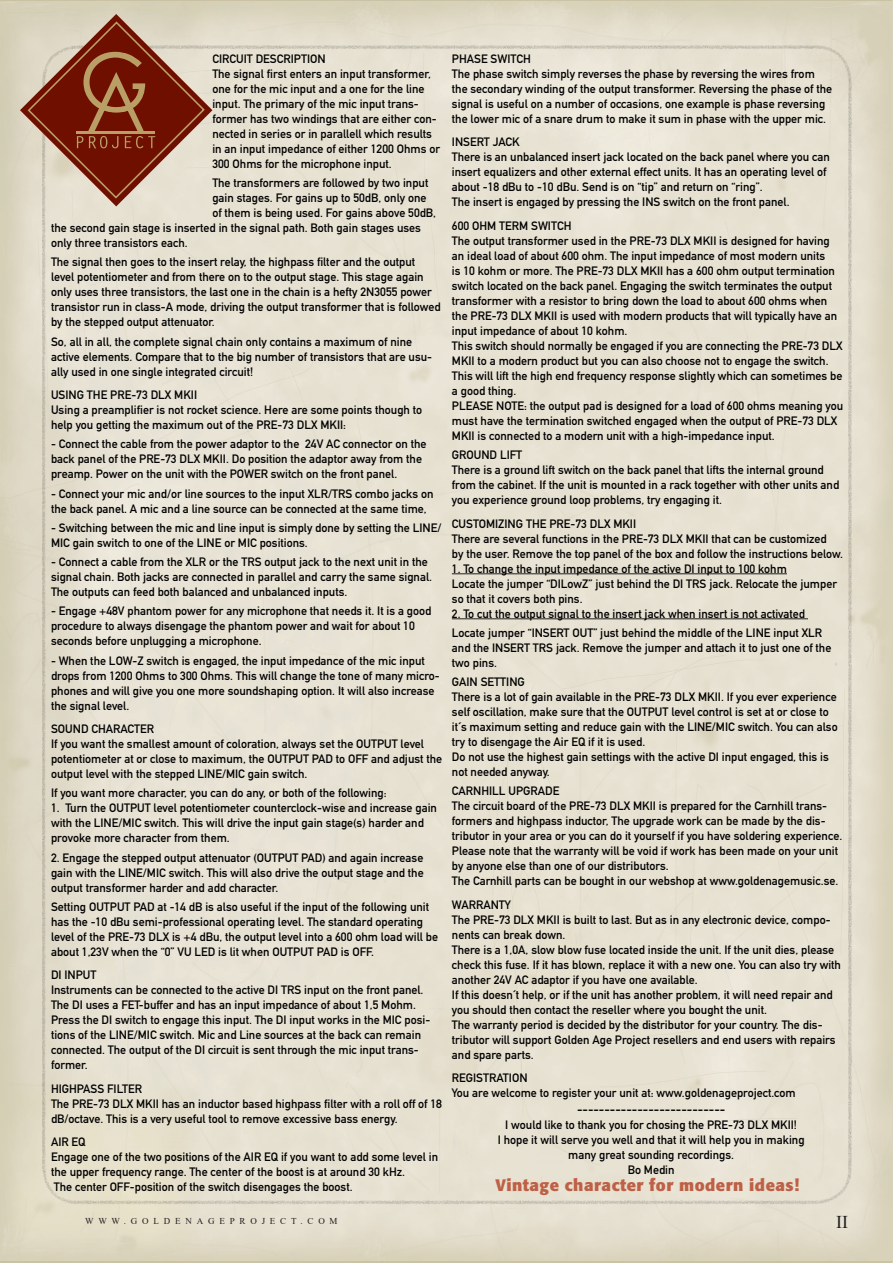
<style>
.page{position:relative;width:893px;height:1263px;background:#fff}
.page>*{position:absolute;margin:0;border:0;box-sizing:border-box;transform-origin:0 0}
.t1{font:18px "Times New Roman";color:#231f20}
.t2{font:700 16.5px "Formata";letter-spacing:.03em;color:#be6045}
.t3{font:13.5px "DIN Mittelschrift";color:#000}
.t4{font:12px/15px "DIN Mittelschrift";color:#000}
.t5{font:9px "Times New Roman";letter-spacing:.535em;color:#231f20}
</style>
<div class="page">
<hr style="left:0;top:1261px;width:893px;height:2px;background:#c2b896">
<hr style="left:0;top:0;width:893px;height:1px;background:#c2b896">
<hr style="left:892px;top:0;width:1px;height:1263px;background:#d9d2bc">
<svg style="left:20px;top:14px;width:192px;height:192px"></svg>
<hr style="left:77px;top:131px;width:78px;height:3px;background:#b99f66">
<hr style="left:452px;top:573px;width:335px;height:1px;background:#231f20">
<hr style="left:452px;top:618px;width:356px;height:1px;background:#231f20">
<p class="t4" style="left:212px;top:51px;width:229px">CIRCUIT DESCRIPTION<br>The signal first enters an input transformer, one for the mic input and a one for the line input. The primary of the mic input trans&shy;former has two windings that are either con&shy;nected in series or in parallell which results in an input impedance of either 1200 Ohms or 300 Ohms for the microphone input.</p>
<p class="t4" style="left:212px;top:175px;width:217px">The transformers are followed by two input</p>
<p class="t4" style="left:212px;top:190px;width:216px">gain stages. For gains up to 50dB, only one</p>
<p class="t4" style="left:212px;top:205px;width:225px">of them is being used. For gains above 50dB,</p>
<p class="t4" style="left:51px;top:220px;width:371px">the second gain stage is inserted in the signal path. Both gain stages uses</p>
<p class="t4" style="left:51px;top:235px;width:138px">only three transistors each.</p>
<p class="t4" style="left:51px;top:255px;width:391px">The signal then goes to the insert relay, the highpass filter and the output level potentiometer and from there on to the output stage. This stage again only uses three transistors, the last one in the chain is a hefty 2N3055 power transistor run in class-A mode, driving the output transformer that is followed by the stepped output attenuator.</p>
<p class="t4" style="left:51px;top:334px;width:383px">So, all in all, the complete signal chain only contains a maximum of nine active elements. Compare that to the big number of transistors that are usu&shy;ally used in one single integrated circuit!</p>
<p class="t4" style="left:51px;top:387px;width:373px">USING THE PRE-73 DLX MKII<br>Using a preamplifier is not rocket science. Here are some points though to help you getting the maximum out of the PRE-73 DLX MKII:</p>
<p class="t4" style="left:51px;top:437px;width:377px">- Connect the cable from the power adaptor to the 24V AC connector on the back panel of the PRE-73 DLX MKII. Do position the adaptor away from the preamp. Power on the unit with the POWER switch on the front panel.</p>
<p class="t4" style="left:51px;top:486px;width:384px">- Connect your mic and/or line sources to the input XLR/TRS combo jacks on the back panel. A mic and a line source can be connected at the same time,</p>
<p class="t4" style="left:51px;top:520px;width:392px">- Switching between the mic and line input is simply done by setting the LINE/<br>MIC gain switch to one of the LINE or MIC positions.</p>
<p class="t4" style="left:51px;top:554px;width:383px">- Connect a cable from the XLR or the TRS output jack to the next unit in the signal chain. Both jacks are connected in parallel and carry the same signal.<br>The outputs can feed both balanced and unbalanced inputs.</p>
<p class="t4" style="left:51px;top:604px;width:382px">- Engage +48V phantom power for any microphone that needs it. It is a good procedure to always disengage the phantom power and wait for about 10 seconds before unplugging a microphone.</p>
<p class="t4" style="left:51px;top:653px;width:390px">- When the LOW-Z switch is engaged, the input impedance of the mic input drops from 1200 Ohms to 300 Ohms. This will change the tone of many micro&shy;phones and will give you one more soundshaping option. It will also increase the signal level.</p>
<p class="t4" style="left:51px;top:721px;width:393px">SOUND CHARACTER<br>If you want the smallest amount of coloration, always set the OUTPUT level potentiometer at or close to maximum, the OUTPUT PAD to OFF and adjust the output level with the stepped LINE/MIC gain switch.</p>
<p class="t4" style="left:51px;top:786px;width:337px">If you want more character, you can do any, or both of the following:</p>
<p class="t4" style="left:51px;top:801px;width:388px">1. Turn the OUTPUT level potentiometer counterclock-wise and increase gain with the LINE/MIC switch. This will drive the input gain stage(s) harder and provoke more character from them.</p>
<p class="t4" style="left:51px;top:850px;width:374px;text-align:justify">2. Engage the stepped output attenuator (OUTPUT PAD) and again increase gain with the LINE/MIC switch. This will also drive the output stage and the output transformer harder and add character.</p>
<p class="t4" style="left:51px;top:899px;width:388px">Setting OUTPUT PAD at -14 dB is also useful if the input of the following unit has the -10 dBu semi-professional operating level. The standard operating level of the PRE-73 DLX is +4 dBu, the output level into a 600 ohm load will be about 1,23V when the “0” VU LED is lit when OUTPUT PAD is OFF.</p>
<p class="t4" style="left:51px;top:968px;width:381px">DI INPUT<br>Instruments can be connected to the active DI TRS input on the front panel.<br>The DI uses a FET-buffer and has an input impedance of about 1,5 Mohm.<br>Press the DI switch to engage this input. The DI input works in the MIC posi&shy;tions of the LINE/MIC switch. Mic and Line sources at the back can remain connected. The output of the DI circuit is sent through the mic input trans&shy;former.</p>
<p class="t4" style="left:51px;top:1081px;width:392px">HIGHPASS FILTER<br>The PRE-73 DLX MKII has an inductor based highpass filter with a roll off of 18 dB/octave. This is a very useful tool to remove excessive bass energy.</p>
<p class="t4" style="left:51px;top:1135px;width:389px">AIR EQ<br>Engage one of the two positions of the AIR EQ if you want to add some level in the upper frequency range. The center of the boost is at around 30 kHz.<br>The center OFF-position of the switch disengages the boost.</p>
<p class="t4" style="left:452px;top:51px;width:382px">PHASE SWITCH<br>The phase switch simply reverses the phase by reversing the wires from the secondary winding of the output transformer. Reversing the phase of the signal is useful on a number of occasions, one example is phase reversing the lower mic of a snare drum to make it sum in phase with the upper mic.</p>
<p class="t4" style="left:452px;top:135px;width:379px">INSERT JACK<br>There is an unbalanced insert jack located on the back panel where you can insert equalizers and other external effect units. It has an operating level of about -18 dBu to -10 dBu. Send is on “tip” and return on “ring”.<br>The insert is engaged by pressing the INS switch on the front panel.</p>
<p class="t4" style="left:452px;top:218px;width:393px">600 OHM TERM SWITCH<br>The output transformer used in the PRE-73 DLX MKII is designed for having an ideal load of about 600 ohm. The input impedance of most modern units<br>is 10 kohm or more. The PRE-73 DLX MKII has a 600 ohm output termination switch located on the back panel. Engaging the switch terminates the output transformer with a resistor to bring down the load to about 600 ohms when the PRE-73 DLX MKII is used with modern products that will typically have an input impedance of about 10 kohm.<br>This switch should normally be engaged if you are connecting the PRE-73 DLX MKII to a modern product but you can also choose not to engage the switch.<br>This will lift the high end frequency response slightly which can sometimes be a good thing.<br>PLEASE NOTE: the output pad is designed for a load of 600 ohms meaning you must have the termination switched engaged when the output of PRE-73 DLX MKII is connected to a modern unit with a high-impedance input.</p>
<p class="t4" style="left:452px;top:447px;width:389px">GROUND LIFT<br>There is a ground lift switch on the back panel that lifts the internal ground from the cabinet. If the unit is mounted in a rack together with other units and you experience ground loop problems, try engaging it.</p>
<p class="t4" style="left:452px;top:516px;width:393px">CUSTOMIZING THE PRE-73 DLX MKII<br>There are several functions in the PRE-73 DLX MKII that can be customized<br>by the user. Remove the top panel of the box and follow the instructions below.</p>
<p class="t4" style="left:452px;top:561px;width:387px">1. To change the input impedance of the active DI input to 100 kohm<br>Locate the jumper “DILowZ” just behind the DI TRS jack. Relocate the jumper so that it covers both pins.</p>
<p class="t4" style="left:452px;top:606px;width:355px">2. To cut the output signal to the insert jack when insert is not activated</p>
<p class="t4" style="left:452px;top:625px;width:381px">Locate jumper “INSERT OUT” just behind the middle of the LINE input XLR and the INSERT TRS jack. Remove the jumper and attach it to just one of the two pins.</p>
<p class="t4" style="left:452px;top:674px;width:387px">GAIN SETTING<br>There is a lot of gain available in the PRE-73 DLX MKII. If you ever experience self oscillation, make sure that the OUTPUT level control is set at or close to it´s maximum setting and reduce gain with the LINE/MIC switch. You can also try to disengage the Air EQ if it is used.<br>Do not use the highest gain settings with the active DI input engaged, this is not needed anyway.</p>
<p class="t4" style="left:452px;top:784px;width:392px">CARNHILL UPGRADE<br>The circuit board of the PRE-73 DLX MKII is prepared for the Carnhill trans&shy;formers and highpass inductor, The upgrade work can be made by the dis&shy;tributor in your area or you can do it yourself if you have soldering experience.<br>Please note that the warranty will be void if work has been made on your unit by anyone else than one of our distributors.<br>The Carnhill parts can be bought in our webshop at www.goldenagemusic.se.</p>
<p class="t4" style="left:452px;top:897px;width:391px">WARRANTY<br>The PRE-73 DLX MKII is built to last. But as in any electronic device, compo&shy;nents can break down.<br>There is a 1,0A, slow blow fuse located inside the unit. If the unit dies, please check this fuse. If it has blown, replace it with a new one. You can also try with another 24V AC adaptor if you have one available.<br>If this doesn´t help, or if the unit has another problem, it will need repair and you should then contact the reseller where you bought the unit.<br>The warranty period is decided by the distributor for your country. The dis&shy;tributor will support Golden Age Project resellers and end users with repairs and spare parts.</p>
<p class="t4" style="left:452px;top:1071px;width:345px">REGISTRATION<br>You are welcome to register your unit at: www.goldenageproject.com</p>
<p class="t3" style="left:577px;top:1101px;width:150px">---------------------------</p>
<p class="t4" style="left:498px;top:1117px;width:308px;text-align:center">I would like to thank you for chosing the PRE-73 DLX MKII!<br>I hope it will serve you well and that it will help you in making many great sounding recordings.</p>
<p class="t4" style="left:628px;top:1162px;width:48px">Bo Medin</p>
<p class="t2" style="left:496px;top:1175px;width:305px">Vintage character for modern ideas!</p>
<p class="t5" style="left:85px;top:1214px;width:254px">WWW.GOLDENAGEPROJECT.COM</p>
<p class="t1" style="left:836px;top:1210px;width:13px">II</p>
</div>
